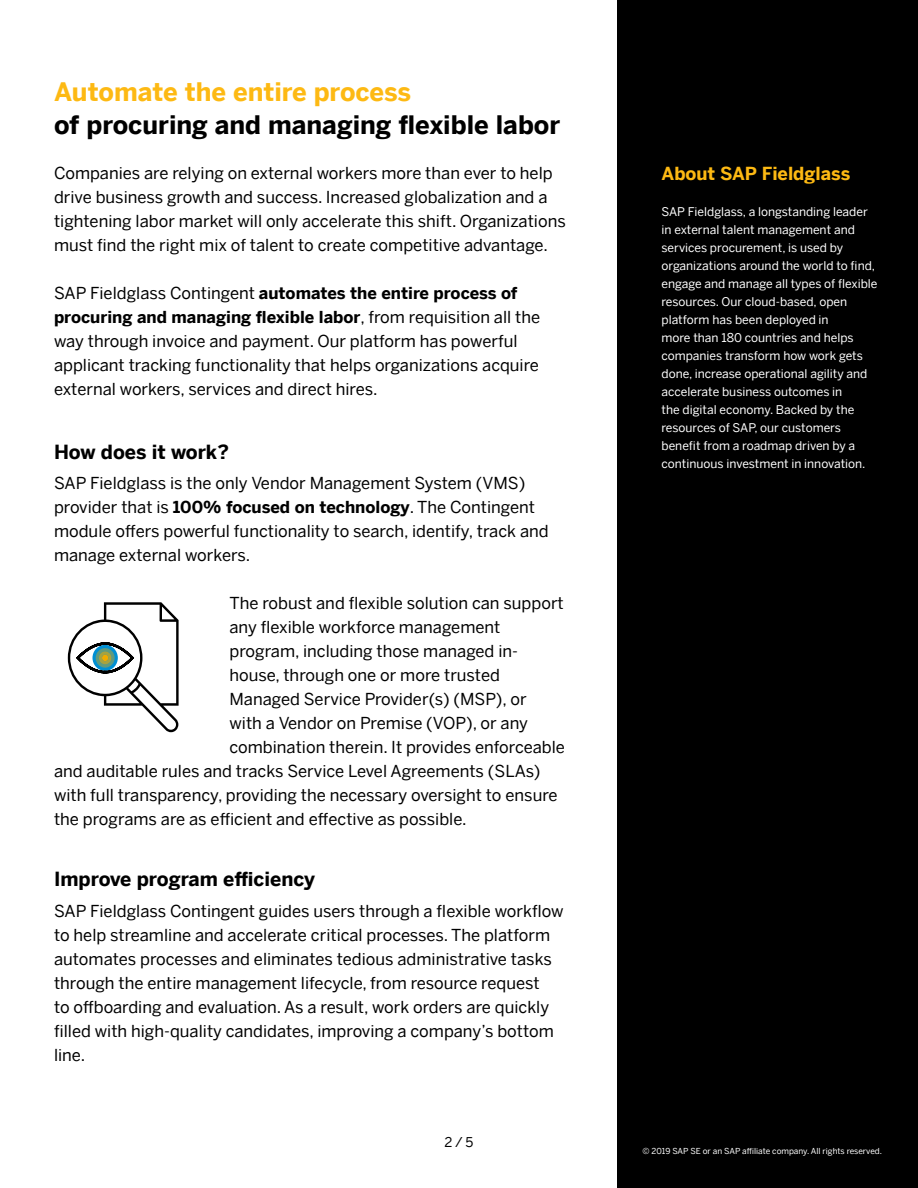
<style>
.page{position:relative;width:918px;height:1188px;background:#fff}
.page>*{position:absolute;margin:0;border:0;box-sizing:border-box;transform-origin:0 0}
.t1{font:700 25.5px "Benton Sans";color:#000}
.t2{font:700 25.5px "Benton Sans";color:#fdb913}
.t3{font:700 19.5px "Benton Sans";color:#000}
.t4{font:700 18px "Benton Sans";color:#fdb913}
.t5{font:16.5px/24px "Benton Sans";color:#000}
.t6{font:13.5px "Benton Sans";color:#000}
.t7{font:12px/18px "Benton Sans";color:#fff}
.t8{font:8.25px "Benton Sans";color:#fff}
.s1{font-weight:700}
</style>
<div class="page">
<div style="left:617px;top:0;width:301px;height:1188px;background:#000"></div>
<svg style="left:68px;top:602px;width:111px;height:130px"></svg>
<h1 class="t2" style="left:54px;top:70px;width:359px">Automate the entire process</h1>
<h1 class="t1" style="left:54px;top:103px;width:508px">of procuring and managing flexible labor</h1>
<p class="t5" style="left:54px;top:159px;width:513px">Companies are relying on external workers more than ever to help drive business growth and success. Increased globalization and a tightening labor market will only accelerate this shift. Organizations must find the right mix of talent to create competitive advantage.</p>
<p class="t5" style="left:54px;top:279px;width:488px">SAP Fieldglass Contingent <span class="s1">automates the entire process of procuring and managing flexible labor</span>, from requisition all the way through invoice and payment. Our platform has powerful applicant tracking functionality that helps organizations acquire external workers, services and direct hires.</p>
<p class="t3" style="left:54px;top:434px;width:176px">How does it work?</p>
<p class="t5" style="left:54px;top:469px;width:496px">SAP Fieldglass is the only Vendor Management System (VMS) provider that is <span class="s1">100% focused on technology</span>. The Contingent module offers powerful functionality to search, identify, track and manage external workers.</p>
<p class="t5" style="left:229px;top:589px;width:336px">The robust and flexible solution can support</p>
<p class="t5" style="left:229px;top:613px;width:273px">any flexible workforce management</p>
<p class="t5" style="left:229px;top:637px;width:290px">program, including those managed in-</p>
<p class="t5" style="left:229px;top:661px;width:272px">house, through one or more trusted</p>
<p class="t5" style="left:229px;top:685px;width:299px">Managed Service Provider(s) (MSP), or</p>
<p class="t5" style="left:229px;top:709px;width:300px">with a Vendor on Premise (VOP), or any</p>
<p class="t5" style="left:229px;top:733px;width:337px">combination therein. It provides enforceable</p>
<p class="t5" style="left:54px;top:757px;width:488px">and auditable rules and tracks Service Level Agreements (SLAs)</p>
<p class="t5" style="left:54px;top:781px;width:505px">with full transparency, providing the necessary oversight to ensure</p>
<p class="t5" style="left:54px;top:805px;width:414px">the programs are as efficient and effective as possible.</p>
<p class="t3" style="left:54px;top:862px;width:263px">Improve program efficiency</p>
<p class="t5" style="left:54px;top:897px;width:511px">SAP Fieldglass Contingent guides users through a flexible workflow to help streamline and accelerate critical processes. The platform automates processes and eliminates tedious administrative tasks through the entire management lifecycle, from resource request<br>to offboarding and evaluation. As a result, work orders are quickly filled with high-quality candidates, improving a company’s bottom line.</p>
<p class="t6" style="left:445px;top:1130px;width:30px">2 / 5</p>
<p class="t4" style="left:662px;top:158px;width:190px">About SAP Fieldglass</p>
<p class="t7" style="left:662px;top:202px;width:217px">SAP Fieldglass, a longstanding leader in external talent management and services procurement, is used by organizations around the world to find, engage and manage all types of flexible resources. Our cloud-based, open platform has been deployed in<br>more than 180 countries and helps companies transform how work gets done, increase operational agility and accelerate business outcomes in<br>the digital economy. Backed by the resources of SAP, our customers benefit from a roadmap driven by a continuous investment in innovation.</p>
<p class="t8" style="left:642px;top:1143px;width:241px">© 2019 SAP SE or an SAP affiliate company. All rights reserved.</p>
</div>
